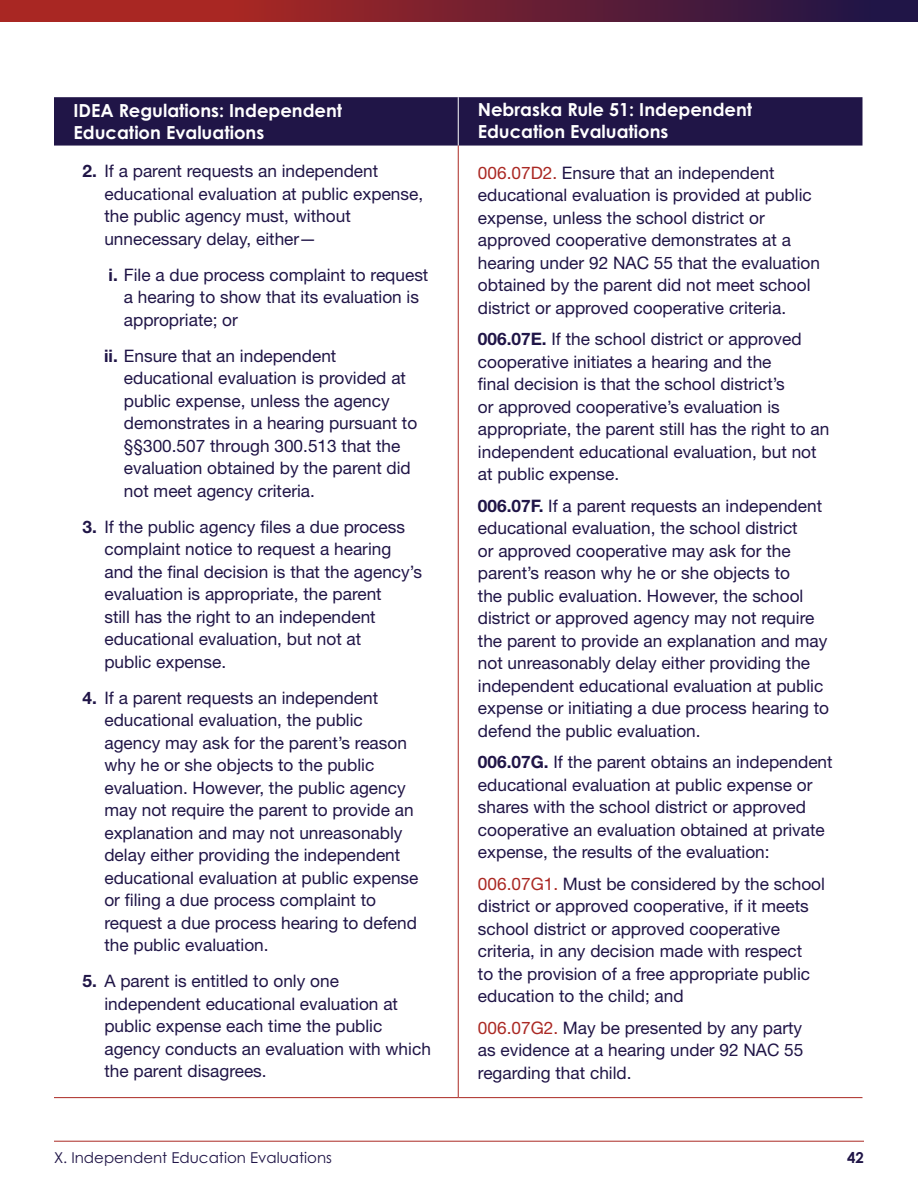
<style>
.page{position:relative;width:918px;height:1188px;background:#fff}
.page>*{position:absolute;margin:0;border:0;box-sizing:border-box;transform-origin:0 0}
.t1{font:700 18px/21.6px "Century Gothic Pro";color:#fff}
.t2{font:17.25px/22.5px "Helvetica Neue LT Std";color:#201547}
.t3{font:15px "Century Gothic Pro";color:#201547}
.t4{font:700 15px "Century Gothic Pro";color:#201547}
.s1{font-weight:700}
.s2{color:#aa2823}
</style>
<div class="page">
<svg style="left:0;top:0;width:918px;height:22px;background:#721f31"></svg>
<div style="left:54px;top:97px;width:808px;height:49px;background:#201547"></div>
<hr style="left:458px;top:97px;width:1px;height:49px;background:#fff">
<hr style="left:458px;top:146px;width:1px;height:951px;background:#aa2823">
<hr style="left:54px;top:1097px;width:404px;height:1px;background:#aa2823">
<hr style="left:458px;top:1097px;width:404px;height:1px;background:#aa2823">
<hr style="left:54px;top:1141px;width:810px;height:1px;background:#aa2823">
<p class="t1" style="left:74px;top:100px;width:270px">IDEA Regulations: Independent<br>Education Evaluations</p>
<p class="t2" style="left:104px;top:160px;width:320px;text-indent:-22px"><span class="s1">2.</span> If a parent requests an independent educational evaluation at public expense, the public agency must, without unnecessary delay, either—</p>
<p class="t2" style="left:124px;top:263px;width:306px;text-indent:-15px"><span class="s1">i.</span> File a due process complaint to request a hearing to show that its evaluation is appropriate; or</p>
<p class="t2" style="left:124px;top:344px;width:295px;text-indent:-20px"><span class="s1">ii.</span> Ensure that an independent educational evaluation is provided at public expense, unless the agency demonstrates in a hearing pursuant to §§300 507 through 300 513 that the evaluation obtained by the parent did not meet agency criteria</p>
<p class="t2" style="left:104px;top:515px;width:319px;text-indent:-22px"><span class="s1">3.</span> If the public agency files a due process complaint notice to request a hearing and the final decision is that the agency’s evaluation is appropriate, the parent<br>still has the right to an independent educational evaluation, but not at<br>public expense</p>
<p class="t2" style="left:104px;top:686px;width:316px;text-indent:-22px"><span class="s1">4.</span> If a parent requests an independent educational evaluation, the public agency may ask for the parent’s reason why he or she objects to the public evaluation However, the public agency may not require the parent to provide an explanation and may not unreasonably delay either providing the independent educational evaluation at public expense or filing a due process complaint to request a due process hearing to defend the public evaluation</p>
<p class="t2" style="left:104px;top:970px;width:328px;text-indent:-22px"><span class="s1">5.</span> A parent is entitled to only one independent educational evaluation at public expense each time the public agency conducts an evaluation with which the parent disagrees</p>
<p class="t1" style="left:478px;top:99px;width:276px">Nebraska Rule 51: Independent<br>Education Evaluations</p>
<p class="t2" style="left:478px;top:161px;width:344px"><span class="s2">006 07D2</span> Ensure that an independent educational evaluation is provided at public expense, unless the school district or approved cooperative demonstrates at a hearing under 92 NAC 55 that the evaluation obtained by the parent did not meet school district or approved cooperative criteria</p>
<p class="t2" style="left:478px;top:328px;width:353px"><span class="s1">006.07E.</span> If the school district or approved cooperative initiates a hearing and the<br>final decision is that the school district’s<br>or approved cooperative’s evaluation is appropriate, the parent still has the right to an independent educational evaluation, but not at public expense</p>
<p class="t2" style="left:478px;top:494px;width:353px"><span class="s1">006.07F.</span> If a parent requests an independent educational evaluation, the school district<br>or approved cooperative may ask for the parent’s reason why he or she objects to<br>the public evaluation However, the school district or approved agency may not require the parent to provide an explanation and may not unreasonably delay either providing the independent educational evaluation at public expense or initiating a due process hearing to defend the public evaluation</p>
<p class="t2" style="left:478px;top:751px;width:356px"><span class="s1">006.07G.</span> If the parent obtains an independent educational evaluation at public expense or shares with the school district or approved cooperative an evaluation obtained at private expense, the results of the evaluation:</p>
<p class="t2" style="left:478px;top:872px;width:349px"><span class="s2">006 07G1</span> Must be considered by the school district or approved cooperative, if it meets school district or approved cooperative criteria, in any decision made with respect<br>to the provision of a free appropriate public education to the child; and</p>
<p class="t2" style="left:478px;top:1016px;width:327px;text-align:justify"><span class="s2">006 07G2</span> May be presented by any party as evidence at a hearing under 92 NAC 55 regarding that child</p>
<p class="t3" style="left:54px;top:1149px;width:279px">X. Independent Education Evaluations</p>
<p class="t4" style="left:847px;top:1148px;width:18px">42</p>
</div>
